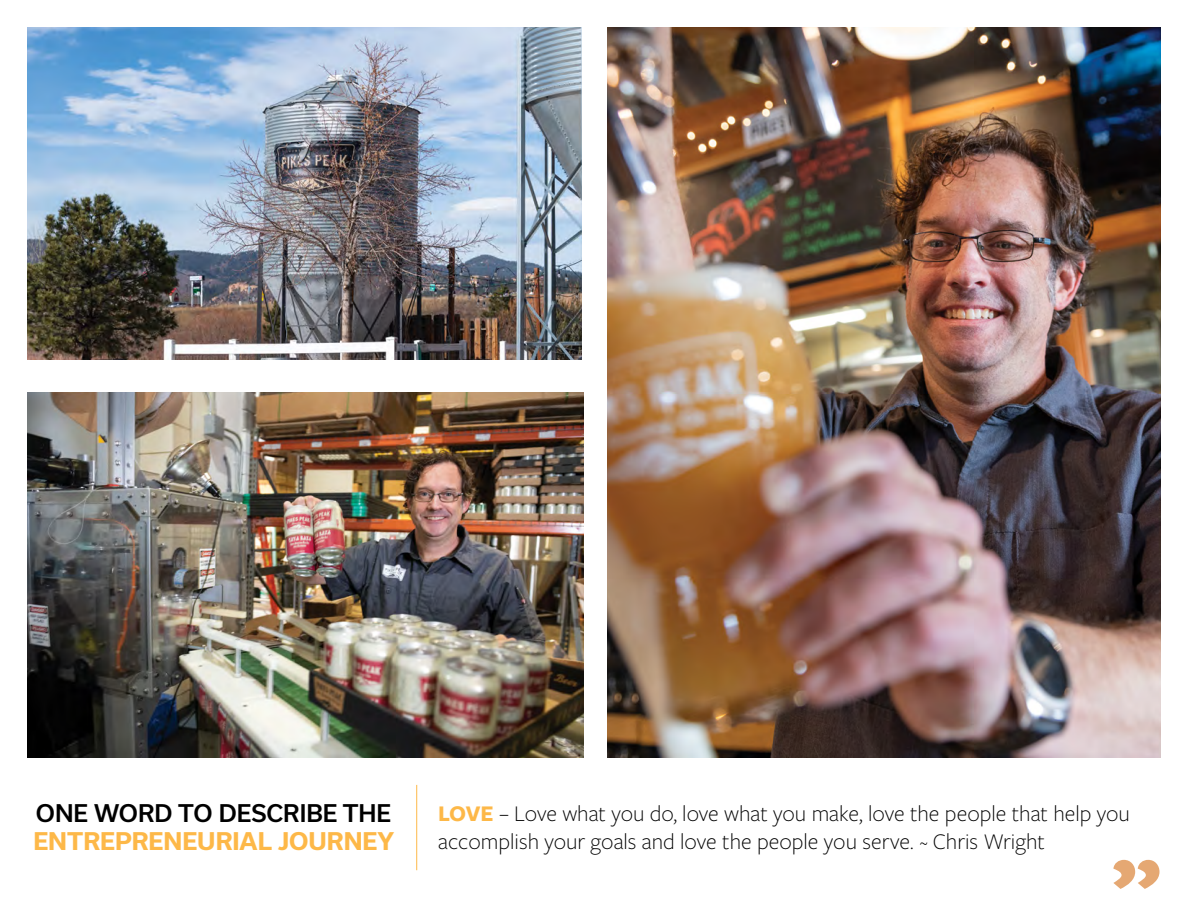
<style>
.page{position:relative;width:1188px;height:918px;background:#fff}
.page>*{position:absolute;margin:0;border:0;box-sizing:border-box;transform-origin:0 0}
.t1{font:900 82.2px "Freight Sans Pro";color:#d97d2d}
.t2{font:300 23.25px/27.9px "Freight Sans Pro";color:#000}
.t3{font:700 23.25px "Usual";color:#fdb848}
.t4{font:500 23.25px "Usual";color:#000}
.s1{font-weight:700;color:#fdb848}
</style>
<div class="page">
<img style="left:608px;top:27px;width:553px;height:731px">
<img style="left:27px;top:27px;width:555px;height:332px">
<img style="left:27px;top:392px;width:557px;height:366px">
<hr style="left:416px;top:785px;width:1px;height:85px;background:#fdb848">
<p class="t4" style="left:36px;top:800px;width:357px">ONE WORD TO DESCRIBE THE</p>
<p class="t3" style="left:33px;top:828px;width:362px">ENTREPRENEURIAL JOURNEY</p>
<p class="t2" style="left:438px;top:799px;width:693px"><span class="s1">LOVE</span> – Love what you do, love what you make, love the people that help you accomplish your goals and love the people you serve. ~ Chris Wright</p>
<h1 class="t1" style="left:1161px;top:920px;width:50px;rotate:-180deg">“</h1>
</div>
